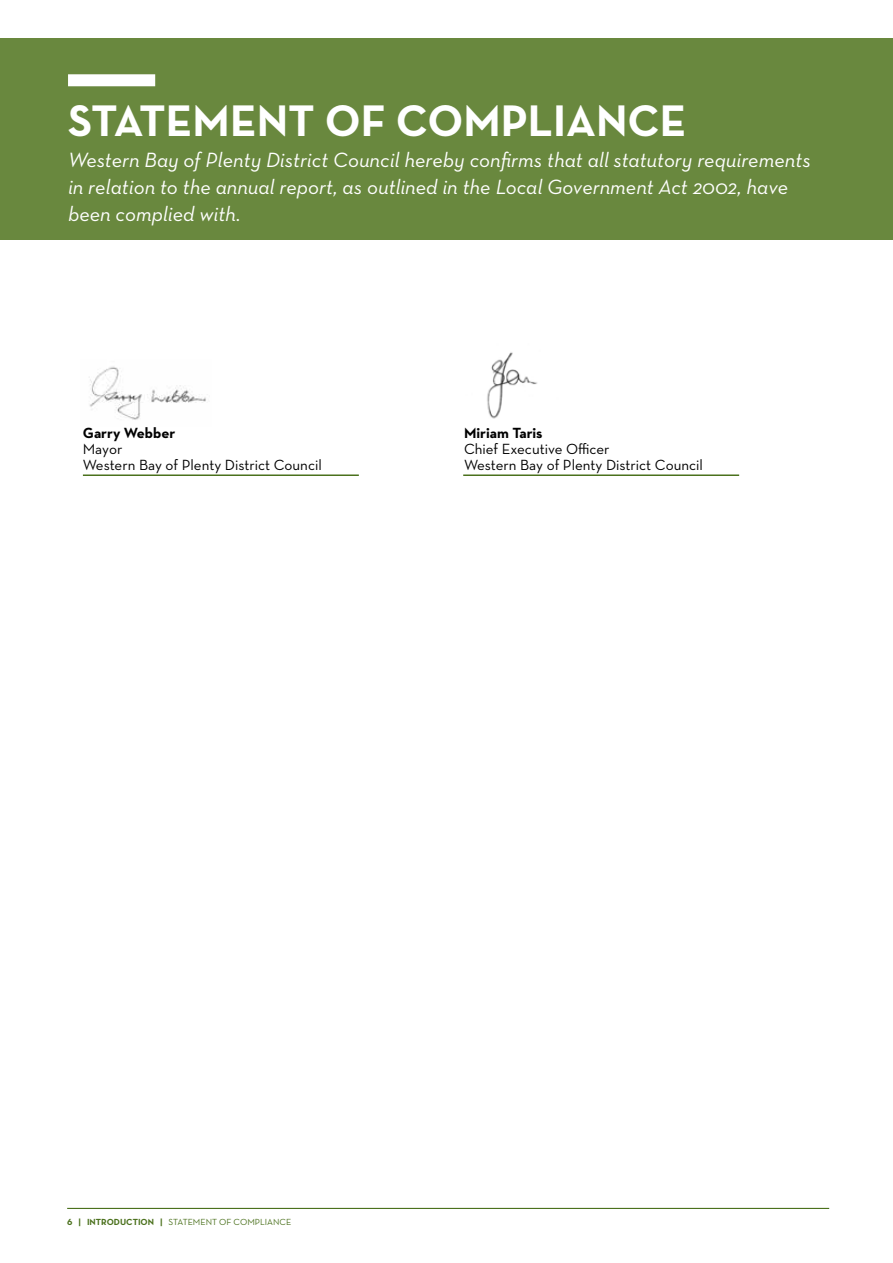
<style>
.page{position:relative;width:893px;height:1263px;background:#fff}
.page>*{position:absolute;margin:0;border:0;box-sizing:border-box;transform-origin:0 0}
.t1{font:700 45px "Neutraface Text";color:#fff}
.t2{font:italic 21px/27px "Neutraface Text";color:#fff}
.t3{font:15px/15.8px "Neutraface Text";color:#000}
.t4{font:700 15px "Neutraface Text";color:#000}
.t5{font:9px "Neutraface Text";color:#4b711d}
.s1{font-weight:700}
</style>
<div class="page">
<hr style="left:67px;top:1208px;width:762px;height:1px;background:#4b711d">
<img style="left:487px;top:352px;width:50px;height:67px">
<div style="left:0;top:38px;width:893px;height:202px;background:#69883e"></div>
<div style="left:68px;top:74px;width:87px;height:12px;background:#fff"></div>
<hr style="left:463px;top:474px;width:276px;height:2px;background:#4b711d">
<img style="left:89px;top:366px;width:117px;height:54px">
<hr style="left:83px;top:474px;width:276px;height:2px;background:#4b711d">
<h1 class="t1" style="left:68px;top:91px;width:620px">STATEMENT OF COMPLIANCE</h1>
<p class="t2" style="left:68px;top:146px;width:744px">Western Bay of Plenty District Council hereby confirms that all statutory requirements in relation to the annual report, as outlined in the Local Government Act 2002, have been complied with.</p>
<p class="t4" style="left:83px;top:424px;width:94px">Garry Webber</p>
<p class="t3" style="left:83px;top:441px;width:240px">Mayor<br>Western Bay of Plenty District Council</p>
<p class="t4" style="left:464px;top:424px;width:80px">Miriam Taris</p>
<p class="t3" style="left:464px;top:441px;width:240px">Chief Executive Officer<br>Western Bay of Plenty District Council</p>
<p class="t5" style="left:67px;top:1216px;width:226px"><span class="s1">6 | INTRODUCTION |</span> STATEMENT OF COMPLIANCE</p>
</div>
